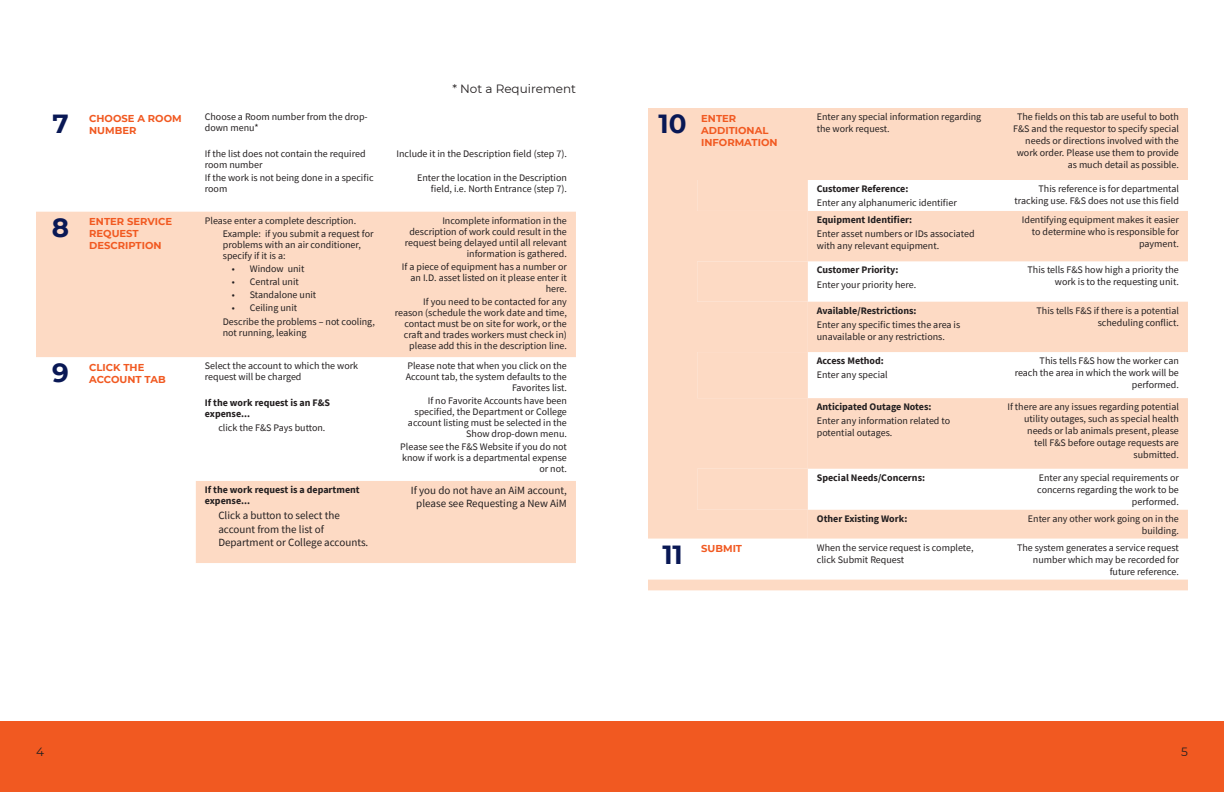
<style>
.page{position:relative;width:1224px;height:792px;background:#fff}
.page>*{position:absolute;margin:0;border:0;box-sizing:border-box;transform-origin:0 0}
.t1{font:700 26.2px "Montserrat";color:#091855}
.t2{font:12px "Montserrat";color:#231f20}
.Paragraph_Style_1{font:11px/13.2px "Source Sans Pro";color:#231f20}
.Paragraph_Style_1-2{font:10px/12px "Source Sans Pro";color:#231f20;text-align:right}
.Paragraph_Style_1-3{font:700 10px/11px "Source Sans Pro";color:#231f20}
.t3{font:700 10px/12px "Montserrat";color:#f15921}
</style>
<div class="page">
<div style="left:0;top:721px;width:1224px;height:71px;background:#f15921"></div>
<svg style="left:36px;top:212px;width:540px;height:351px;fill:#fddac4"></svg>
<svg style="left:648px;top:108px;width:540px;height:103px;fill:#fddac4"></svg>
<div style="left:697px;top:180px;width:111px;height:31px;background:#fddac4"></div>
<svg style="left:648px;top:211px;width:540px;height:379px;fill:#fddac4"></svg>
<p class="t1" style="left:52px;top:105px;width:18px">7</p>
<p class="t3" style="left:89px;top:112px;width:94px">CHOOSE A ROOM<br>NUMBER</p>
<p class="Paragraph_Style_1-2" style="left:205px;top:111px;width:164px;line-height:11px;text-align:left">Choose a Room number from the drop&shy;down menu*</p>
<p class="Paragraph_Style_1-2" style="left:205px;top:148px;width:162px;line-height:11px;text-align:left">If the list does not contain the required room number</p>
<p class="Paragraph_Style_1-2" style="left:205px;top:173px;width:170px;line-height:11px;text-align:left">If the work is not being done in a specific room</p>
<p class="t1" style="left:52px;top:209px;width:19px">8</p>
<p class="t3" style="left:89px;top:215px;width:84px">ENTER SERVICE<br>REQUEST<br>DESCRIPTION</p>
<p class="Paragraph_Style_1-2" style="left:205px;top:214px;width:153px">Please enter a complete description.</p>
<p class="Paragraph_Style_1-2" style="left:223px;top:228px;width:152px;line-height:11px;text-align:left">Example: if you submit a request for problems with an air conditioner, specify if it is a:</p>
<p class="Paragraph_Style_1-2" style="left:232px;top:263px;width:74px">• Window unit</p>
<p class="Paragraph_Style_1-2" style="left:232px;top:276px;width:69px">• Central unit</p>
<p class="Paragraph_Style_1-2" style="left:232px;top:289px;width:86px">• Standalone unit</p>
<p class="Paragraph_Style_1-2" style="left:232px;top:302px;width:67px">• Ceiling unit</p>
<p class="Paragraph_Style_1-2" style="left:223px;top:316px;width:154px;line-height:11px;text-align:left">Describe the problems – not cooling, not running, leaking</p>
<p class="t1" style="left:52px;top:354px;width:18px">9</p>
<p class="t3" style="left:89px;top:361px;width:78px">CLICK THE<br>ACCOUNT TAB</p>
<p class="Paragraph_Style_1-2" style="left:205px;top:360px;width:155px;line-height:11px;text-align:left">Select the account to which the work request will be charged</p>
<p class="Paragraph_Style_1-3" style="left:205px;top:397px;width:127px">If the work request is an F&amp;S expense...</p>
<p class="Paragraph_Style_1-2" style="left:218px;top:421px;width:109px">click the F&amp;S Pays button.</p>
<p class="Paragraph_Style_1-3" style="left:205px;top:484px;width:156px">If the work request is a department expense...</p>
<p class="Paragraph_Style_1" style="left:218px;top:509px;width:152px">Click a button to select the account from the list of<br>Department or College accounts.</p>
<p class="t2" style="left:452px;top:80px;width:125px">* Not a Requirement</p>
<p class="Paragraph_Style_1-2" style="left:396px;top:148px;width:172px">Include it in the Description field (step 7).</p>
<p class="Paragraph_Style_1-2" style="left:417px;top:172px;width:151px;line-height:11px">Enter the location in the Description field, i.e. North Entrance (step 7).</p>
<p class="Paragraph_Style_1-2" style="left:405px;top:215px;width:164px;line-height:11px">Incomplete information in the description of work could result in the request being delayed until all relevant information is gathered.</p>
<p class="Paragraph_Style_1-2" style="left:402px;top:261px;width:167px;line-height:11px">If a piece of equipment has a number or an I.D. asset listed on it please enter it here.</p>
<p class="Paragraph_Style_1-2" style="left:395px;top:296px;width:174px;line-height:11px">If you need to be contacted for any reason (schedule the work date and time, contact must be on site for work, or the craft and trades workers must check in) please add this in the description line.</p>
<p class="Paragraph_Style_1-2" style="left:406px;top:360px;width:163px;line-height:11px">Please note that when you click on the<br>Account tab, the system defaults to the<br>Favorites list.</p>
<p class="Paragraph_Style_1-2" style="left:408px;top:395px;width:160px;line-height:11px">If no Favorite Accounts have been specified, the Department or College account listing must be selected in the<br>Show drop-down menu.</p>
<p class="Paragraph_Style_1-2" style="left:400px;top:442px;width:168px;line-height:11px">Please see the F&amp;S Website if you do not know if work is a departmental expense or not.</p>
<p class="Paragraph_Style_1" style="left:411px;top:483px;width:158px;text-align:center">If you do not have an AiM account, please see Requesting a New AiM</p>
<p class="t1" style="left:659px;top:105px;width:30px">10</p>
<p class="t3" style="left:701px;top:112px;width:78px">ENTER<br>ADDITIONAL<br>INFORMATION</p>
<p class="Paragraph_Style_1-2" style="left:817px;top:111px;width:166px;text-align:left">Enter any special information regarding the work request.</p>
<p class="Paragraph_Style_1-2" style="left:1013px;top:111px;width:167px">The fields on this tab are useful to both F&amp;S and the requestor to specify special needs or directions involved with the work order. Please use them to provide as much detail as possible.</p>
<p class="Paragraph_Style_1-3" style="left:817px;top:183px;width:93px">Customer Reference:</p>
<p class="Paragraph_Style_1-2" style="left:817px;top:197px;width:142px">Enter any alphanumeric identifier</p>
<p class="Paragraph_Style_1-2" style="left:1014px;top:183px;width:166px">This reference is for departmental tracking use. F&amp;S does not use this field</p>
<p class="Paragraph_Style_1-3" style="left:817px;top:214px;width:97px">Equipment Identifier:</p>
<p class="Paragraph_Style_1-2" style="left:817px;top:228px;width:159px;text-align:left">Enter asset numbers or IDs associated with any relevant equipment.</p>
<p class="Paragraph_Style_1-2" style="left:1022px;top:214px;width:159px">Identifying equipment makes it easier to determine who is responsible for payment.</p>
<p class="Paragraph_Style_1-3" style="left:817px;top:264px;width:83px">Customer Priority:</p>
<p class="Paragraph_Style_1-2" style="left:817px;top:278px;width:101px">Enter your priority here.</p>
<p class="Paragraph_Style_1-2" style="left:1028px;top:264px;width:153px">This tells F&amp;S how high a priority the work is to the requesting unit.</p>
<p class="Paragraph_Style_1-3" style="left:817px;top:305px;width:101px">Available/Restrictions:</p>
<p class="Paragraph_Style_1-2" style="left:817px;top:318px;width:145px;text-align:left">Enter any specific times the area is unavailable or any restrictions.</p>
<p class="Paragraph_Style_1-2" style="left:1037px;top:304px;width:144px">This tells F&amp;S if there is a potential scheduling conflict.</p>
<p class="Paragraph_Style_1-3" style="left:817px;top:355px;width:69px">Access Method:</p>
<p class="Paragraph_Style_1-2" style="left:817px;top:369px;width:72px">Enter any special</p>
<p class="Paragraph_Style_1-2" style="left:1015px;top:355px;width:166px">This tells F&amp;S how the worker can reach the area in which the work will be performed.</p>
<p class="Paragraph_Style_1-3" style="left:817px;top:401px;width:116px">Anticipated Outage Notes:</p>
<p class="Paragraph_Style_1-2" style="left:817px;top:415px;width:135px;text-align:left">Enter any information related to potential outages.</p>
<p class="Paragraph_Style_1-2" style="left:1007px;top:401px;width:173px">If there are any issues regarding potential utility outages, such as special health needs or lab animals present, please<br>tell F&amp;S before outage requests are submitted.</p>
<p class="Paragraph_Style_1-3" style="left:817px;top:472px;width:110px">Special Needs/Concerns:</p>
<p class="Paragraph_Style_1-2" style="left:1037px;top:471px;width:143px">Enter any special requirements or concerns regarding the work to be performed.</p>
<p class="Paragraph_Style_1-3" style="left:817px;top:513px;width:92px">Other Existing Work:</p>
<p class="Paragraph_Style_1-2" style="left:1028px;top:512px;width:152px">Enter any other work going on in the building.</p>
<p class="t1" style="left:662px;top:536px;width:22px">11</p>
<p class="t3" style="left:701px;top:542px;width:42px">SUBMIT</p>
<p class="Paragraph_Style_1-2" style="left:817px;top:541px;width:158px;text-align:left">When the service request is complete, click Submit Request</p>
<p class="Paragraph_Style_1-2" style="left:1017px;top:541px;width:163px">The system generates a service request number which may be recorded for future reference.</p>
<p class="t2" style="left:36px;top:743px;width:9px">4</p>
<p class="t2" style="left:1181px;top:744px;width:8px">5</p>
</div>
